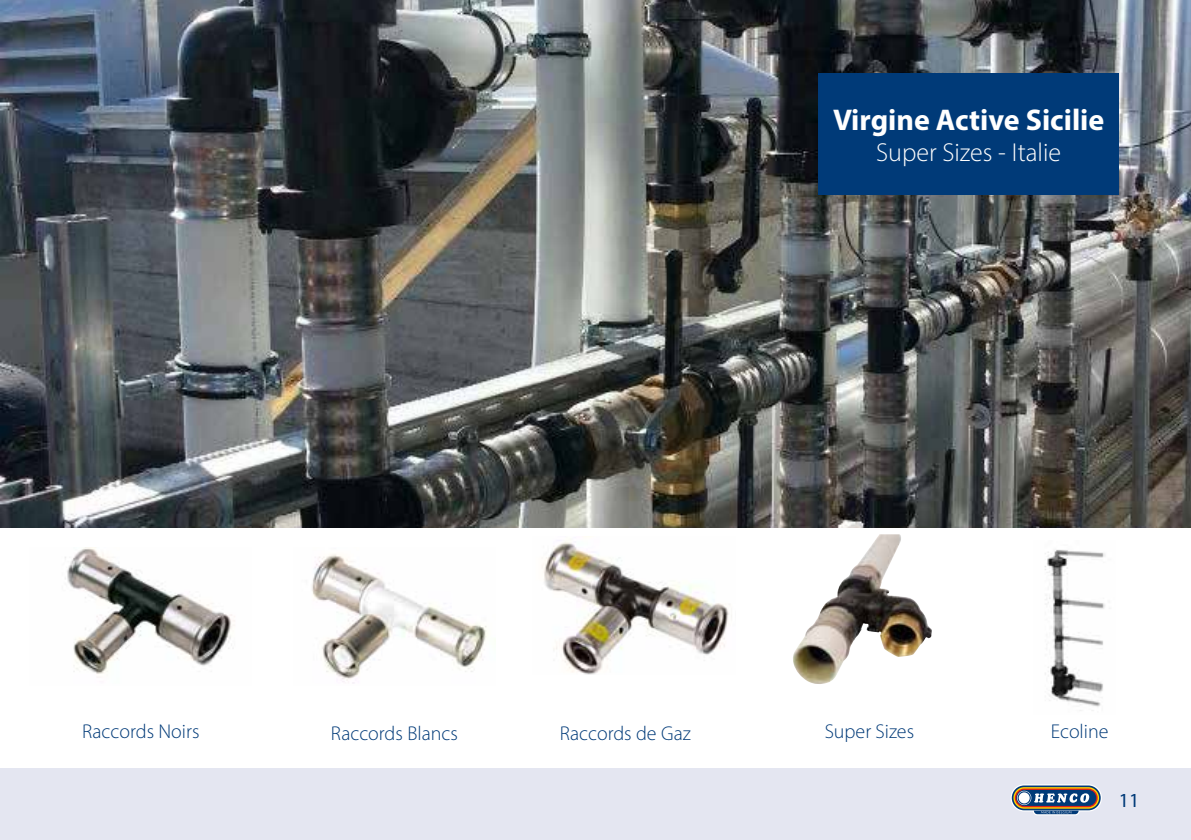
<style>
.page{position:relative;width:1191px;height:840px;background:#fff}
.page>*{position:absolute;margin:0;border:0;box-sizing:border-box;transform-origin:0 0}
.t1{font:700 30px "Myriad Pro";color:#fff}
.t2{font:300 26px "Myriad Pro";color:#fff}
.t3{font:300 20px "Myriad Pro";color:#003a78}
.t4{font:20px "Myriad Pro";color:#003a78}
</style>
<div class="page">
<div style="left:0;top:767px;width:1191px;height:72px;background:#e4e6f1"></div>
<svg style="left:1010px;top:784px;width:92px;height:31px"></svg>
<img style="left:1044px;top:550px;width:61px;height:161px">
<img style="left:542px;top:540px;width:190px;height:134px">
<img style="left:311px;top:554px;width:176px;height:130px">
<img style="left:65px;top:547px;width:170px;height:127px">
<img style="left:793px;top:534px;width:139px;height:150px">
<img style="left:0;top:0;width:1191px;height:527px">
<div style="left:818px;top:73px;width:301px;height:122px;background:#003a78"></div>
<h1 class="t1" style="left:833px;top:100px;width:273px">Virgine Active Sicilie</h1>
<h2 class="t2" style="left:876px;top:137px;width:186px">Super Sizes - Italie</h2>
<p class="t3" style="left:82px;top:718px;width:119px">Raccords Noirs</p>
<p class="t3" style="left:331px;top:720px;width:128px">Raccords Blancs</p>
<p class="t3" style="left:560px;top:720px;width:133px">Raccords de Gaz</p>
<p class="t3" style="left:824px;top:718px;width:91px">Super Sizes</p>
<p class="t3" style="left:1050px;top:718px;width:59px">Ecoline</p>
<p class="t4" style="left:1119px;top:787px;width:22px">11</p>
</div>
